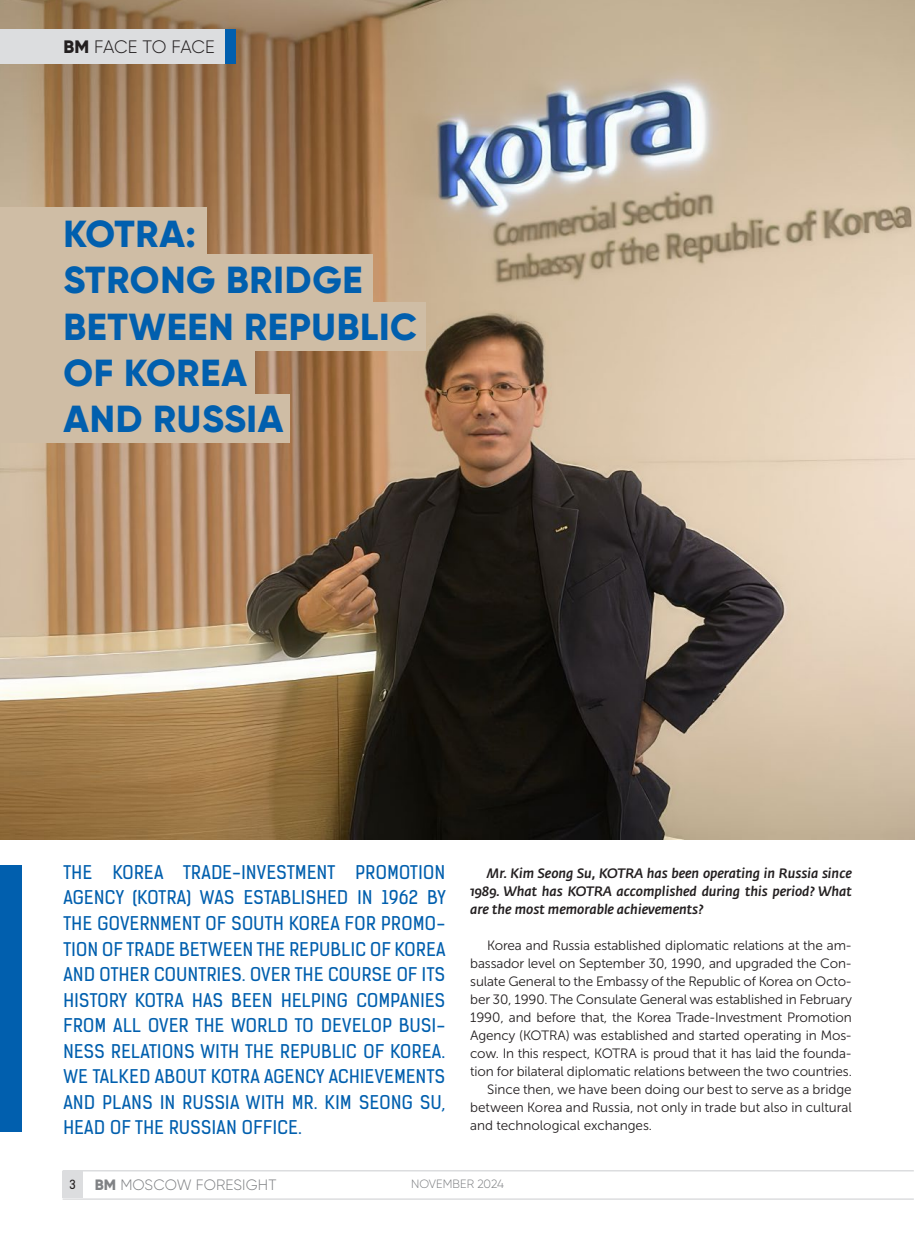
<style>
.page{position:relative;width:915px;height:1234px;background:#fff}
.page>*{position:absolute;margin:0;border:0;box-sizing:border-box;transform-origin:0 0}
.t1{font:800 37.65px/46.2px "Gilroy";letter-spacing:.02em;color:#015fae}
.t2{font:18px/25.5px "Kelson Sans";letter-spacing:.025em;color:#015fae;text-align:justify}
.t3{font:300 18px "Gilroy";letter-spacing:-.015em;color:#231f20}
.t4{font:300 15px "Gilroy";letter-spacing:.01em;color:#808285}
.t5{font:13.5px "Museo Sans Cyrl 300";letter-spacing:-.01em;color:#231f20}
.t6{font:italic 500 13.5px/18px "Fedra Sans Pro";color:#231f20;text-align:justify}
.t7{font:300 12px "Gilroy";letter-spacing:.01em;color:#808285}
.t8{font:12px "Kelson Sans";color:#231f20}
.s1{font-weight:800}
</style>
<div class="page">
<img style="left:0;top:0;width:914px;height:839px">
<div style="left:0;top:30px;width:225px;height:34px;background:#dcdddf"></div>
<div style="left:225px;top:30px;width:10px;height:34px;background:#015fae"></div>
<div style="left:0;top:865px;width:21px;height:266px;background:#015fae"></div>
<div style="left:0;top:207px;width:206px;height:235px;background:#cfbda5"></div>
<div style="left:0;top:302px;width:425px;height:48px;background:#cfbda5"></div>
<div style="left:0;top:254px;width:372px;height:48px;background:#cfbda5"></div>
<div style="left:0;top:350px;width:254px;height:48px;background:#cfbda5"></div>
<div style="left:0;top:394px;width:290px;height:48px;background:#cfbda5"></div>
<hr style="left:63px;top:1169px;width:850px;height:2px;background:#dcdddf">
<hr style="left:63px;top:1197px;width:850px;height:2px;background:#dcdddf">
<div style="left:63px;top:1171px;width:20px;height:26px;background:#dcdddf"></div>
<h2 class="t3" style="left:63px;top:36px;width:153px"><span class="s1">BM</span> FACE TO FACE</h2>
<h1 class="t1" style="left:63px;top:210px;width:355px">KOTRA:<br>STRONG BRIDGE<br>BETWEEN REPUBLIC<br>OF KOREA<br>AND RUSSIA</h1>
<p class="t2" style="left:63px;top:859px;width:383px">THE KOREA TRADE-INVESTMENT PROMOTION AGENCY (KOTRA) WAS ESTABLISHED IN 1962 BY THE GOVERNMENT OF SOUTH KOREA FOR PROMO-TION OF TRADE BETWEEN THE REPUBLIC OF KOREA AND OTHER COUNTRIES. OVER THE COURSE OF ITS HISTORY KOTRA HAS BEEN HELPING COMPANIES FROM ALL OVER THE WORLD TO DEVELOP BUSI-NESS RELATIONS WITH THE REPUBLIC OF KOREA.<br>WE TALKED ABOUT KOTRA AGENCY ACHIEVEMENTS AND PLANS IN RUSSIA WITH MR. KIM SEONG SU, HEAD OF THE RUSSIAN OFFICE.</p>
<p class="t6" style="left:470px;top:863px;width:383px;text-indent:17px">Mr. Kim Seong Su, KOTRA has been operating in Russia since 1989. What has KOTRA accomplished during this period? What are the most memorable achievements?</p>
<p class="t5" style="left:487px;top:937px;width:366px">Korea and Russia established diplomatic relations at the am-</p>
<p class="t5" style="left:470px;top:955px;width:383px">bassador level on September 30, 1990, and upgraded the Con-</p>
<p class="t5" style="left:470px;top:973px;width:383px">sulate General to the Embassy of the Republic of Korea on Octo-</p>
<p class="t5" style="left:470px;top:991px;width:383px">ber 30, 1990. The Consulate General was established in February</p>
<p class="t5" style="left:470px;top:1009px;width:383px">1990, and before that, the Korea Trade-Investment Promotion</p>
<p class="t5" style="left:470px;top:1027px;width:383px">Agency (KOTRA) was established and started operating in Mos-</p>
<p class="t5" style="left:470px;top:1045px;width:383px">cow. In this respect, KOTRA is proud that it has laid the founda-</p>
<p class="t5" style="left:470px;top:1063px;width:383px">tion for bilateral diplomatic relations between the two countries.</p>
<p class="t5" style="left:487px;top:1081px;width:366px">Since then, we have been doing our best to serve as a bridge</p>
<p class="t5" style="left:470px;top:1099px;width:383px">between Korea and Russia, not only in trade but also in cultural</p>
<p class="t5" style="left:470px;top:1117px;width:183px">and technological exchanges.</p>
<p class="t8" style="left:70px;top:1177px;width:8px">3</p>
<p class="t4" style="left:95px;top:1174px;width:183px"><span class="s1">BM</span> MOSCOW FORESIGHT</p>
<p class="t7" style="left:411px;top:1176px;width:94px">NOVEMBER 2024</p>
</div>
